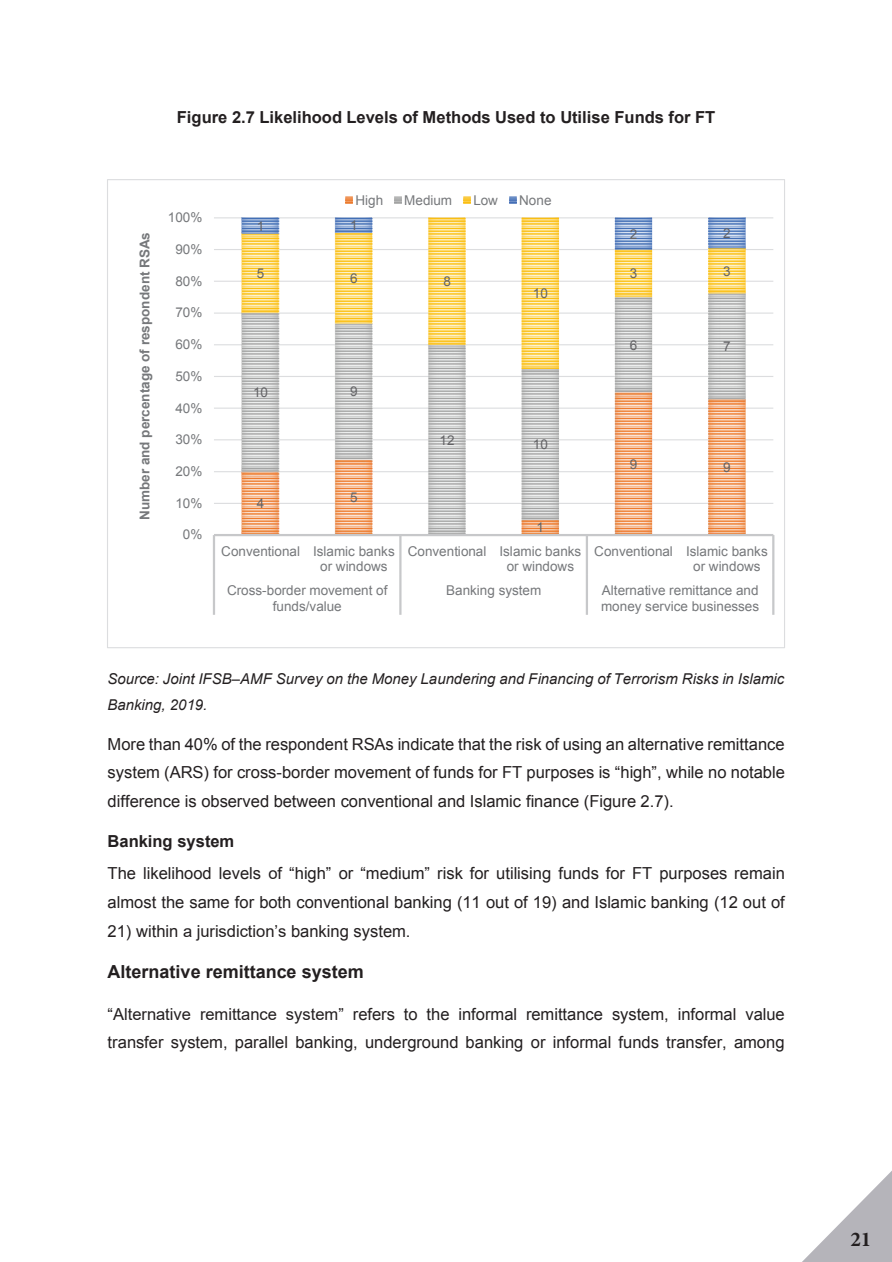
<style>
.page{position:relative;width:892px;height:1262px;background:#fff}
.page>*{position:absolute;margin:0;border:0;box-sizing:border-box;transform-origin:0 0}
.t1{font:700 21px "Minion Pro";color:#231f20}
.t2{font:700 18px "Arial";color:#231f20}
.t3{font:16.5px/28.5px "Arial";color:#231f20}
.t4{font:700 16.5px "Arial";color:#231f20}
.t5{font:italic 15px/26px "Arial";color:#231f20}
.t6{font:13.5px/15.5px "Arial";letter-spacing:.005em;color:#76787b}
.t7{font:700 13.5px "Arial";color:#76787b}
.t8{font:13.5px "Arial";letter-spacing:.005em;color:#636366}
</style>
<div class="page">
<hr style="left:214px;top:503px;width:559px;height:1px;background:#dcdddf">
<hr style="left:214px;top:471px;width:559px;height:1px;background:#dcdddf">
<hr style="left:214px;top:439px;width:559px;height:1px;background:#dcdddf">
<hr style="left:214px;top:408px;width:559px;height:1px;background:#dcdddf">
<hr style="left:214px;top:376px;width:559px;height:1px;background:#dcdddf">
<hr style="left:214px;top:344px;width:559px;height:1px;background:#dcdddf">
<hr style="left:214px;top:313px;width:559px;height:1px;background:#dcdddf">
<hr style="left:214px;top:281px;width:559px;height:1px;background:#dcdddf">
<hr style="left:214px;top:249px;width:559px;height:1px;background:#dcdddf">
<hr style="left:214px;top:217px;width:559px;height:1px;background:#dcdddf">
<img style="left:242px;top:369px;width:503px;height:165px">
<img style="left:242px;top:250px;width:503px;height:119px">
<svg style="left:242px;top:249px;width:503px;height:1px"></svg>
<img style="left:242px;top:218px;width:503px;height:31px">
<hr style="left:214px;top:534px;width:559px;height:2px;background:#c7c8ca">
<hr style="left:213px;top:535px;width:2px;height:40px;background:#c7c8ca">
<hr style="left:399px;top:535px;width:2px;height:40px;background:#c7c8ca">
<hr style="left:586px;top:535px;width:2px;height:40px;background:#c7c8ca">
<hr style="left:772px;top:535px;width:2px;height:40px;background:#c7c8ca">
<hr style="left:213px;top:575px;width:2px;height:40px;background:#c7c8ca">
<hr style="left:399px;top:575px;width:2px;height:40px;background:#c7c8ca">
<hr style="left:586px;top:575px;width:2px;height:40px;background:#c7c8ca">
<hr style="left:772px;top:575px;width:2px;height:40px;background:#c7c8ca">
<svg style="left:345px;top:197px;width:7px;height:7px"></svg>
<svg style="left:394px;top:197px;width:7px;height:7px"></svg>
<svg style="left:463px;top:197px;width:7px;height:7px"></svg>
<svg style="left:509px;top:197px;width:7px;height:7px"></svg>
<svg style="left:802px;top:1171px;width:90px;height:91px"></svg>
<p class="t4" style="left:177px;top:107px;width:540px">Figure 2.7 Likelihood Levels of Methods Used to Utilise Funds for FT</p>
<p class="t7" style="left:136px;top:520px;width:289px;rotate:-90deg">Number and percentage of respondent RSAs</p>
<p class="t6" style="left:168px;top:210px;width:36px">100%</p>
<p class="t6" style="left:175px;top:242px;width:28px">90%</p>
<p class="t6" style="left:175px;top:273px;width:28px">80%</p>
<p class="t6" style="left:175px;top:305px;width:28px">70%</p>
<p class="t6" style="left:175px;top:337px;width:28px">60%</p>
<p class="t6" style="left:175px;top:368px;width:28px">50%</p>
<p class="t6" style="left:175px;top:400px;width:28px">40%</p>
<p class="t6" style="left:175px;top:432px;width:28px">30%</p>
<p class="t6" style="left:175px;top:464px;width:28px">20%</p>
<p class="t6" style="left:175px;top:495px;width:28px">10%</p>
<p class="t6" style="left:183px;top:527px;width:21px">0%</p>
<p class="t6" style="left:355px;top:193px;width:29px">High</p>
<p class="t6" style="left:404px;top:193px;width:49px">Medium</p>
<p class="t6" style="left:473px;top:193px;width:26px">Low</p>
<p class="t6" style="left:519px;top:193px;width:34px">None</p>
<p class="t8" style="left:257px;top:217px;width:9px">1</p>
<p class="t8" style="left:350px;top:217px;width:9px">1</p>
<p class="t8" style="left:257px;top:265px;width:9px">5</p>
<p class="t8" style="left:350px;top:270px;width:9px">6</p>
<p class="t8" style="left:443px;top:273px;width:9px">8</p>
<p class="t8" style="left:253px;top:384px;width:17px">10</p>
<p class="t8" style="left:350px;top:383px;width:9px">9</p>
<p class="t8" style="left:533px;top:285px;width:17px">10</p>
<p class="t8" style="left:257px;top:495px;width:9px">4</p>
<p class="t8" style="left:350px;top:489px;width:9px">5</p>
<p class="t8" style="left:440px;top:431px;width:17px">12</p>
<p class="t8" style="left:533px;top:436px;width:17px">10</p>
<p class="t8" style="left:537px;top:519px;width:9px">1</p>
<p class="t8" style="left:630px;top:225px;width:9px">2</p>
<p class="t8" style="left:723px;top:224px;width:9px">2</p>
<p class="t8" style="left:630px;top:265px;width:9px">3</p>
<p class="t8" style="left:723px;top:262px;width:9px">3</p>
<p class="t8" style="left:630px;top:336px;width:9px">6</p>
<p class="t8" style="left:723px;top:338px;width:9px">7</p>
<p class="t8" style="left:630px;top:455px;width:9px">9</p>
<p class="t8" style="left:723px;top:458px;width:9px">9</p>
<p class="t6" style="left:320px;top:543px;width:76px;text-indent:-99px">Conventional Islamic banks or windows</p>
<p class="t6" style="left:507px;top:543px;width:76px;text-indent:-99px">Conventional Islamic banks or windows</p>
<p class="t6" style="left:693px;top:543px;width:76px;text-indent:-99px">Conventional Islamic banks or windows</p>
<p class="t6" style="left:227px;top:583px;width:162px;text-align:center">Cross-border movement of funds/value</p>
<p class="t6" style="left:446px;top:583px;width:97px">Banking system</p>
<p class="t6" style="left:601px;top:583px;width:160px">Alternative remittance and money service businesses</p>
<p class="t5" style="left:108px;top:666px;width:678px">Source: Joint IFSB–AMF Survey on the Money Laundering and Financing of Terrorism Risks in Islamic<br>Banking, 2019.</p>
<p class="t3" style="left:108px;top:730px;width:679px;text-align:justify">More than 40% of the respondent RSAs indicate that the risk of using an alternative remittance system (ARS) for cross-border movement of funds for FT purposes is “high”, while no notable difference is observed between conventional and Islamic finance (Figure 2.7).</p>
<p class="t4" style="left:108px;top:830px;width:128px">Banking system</p>
<p class="t3" style="left:108px;top:859px;width:679px">The likelihood levels of “high” or “medium” risk for utilising funds for FT purposes remain almost the same for both conventional banking (11 out of 19) and Islamic banking (12 out of</p>
<p class="t3" style="left:108px;top:917px;width:304px">21) within a jurisdiction’s banking system.</p>
<p class="t2" style="left:108px;top:960px;width:258px">Alternative remittance system</p>
<p class="t3" style="left:108px;top:1000px;width:679px">“Alternative remittance system” refers to the informal remittance system, informal value transfer system, parallel banking, underground banking or informal funds transfer, among</p>
<p class="t1" style="left:850px;top:1224px;width:22px">21</p>
</div>
